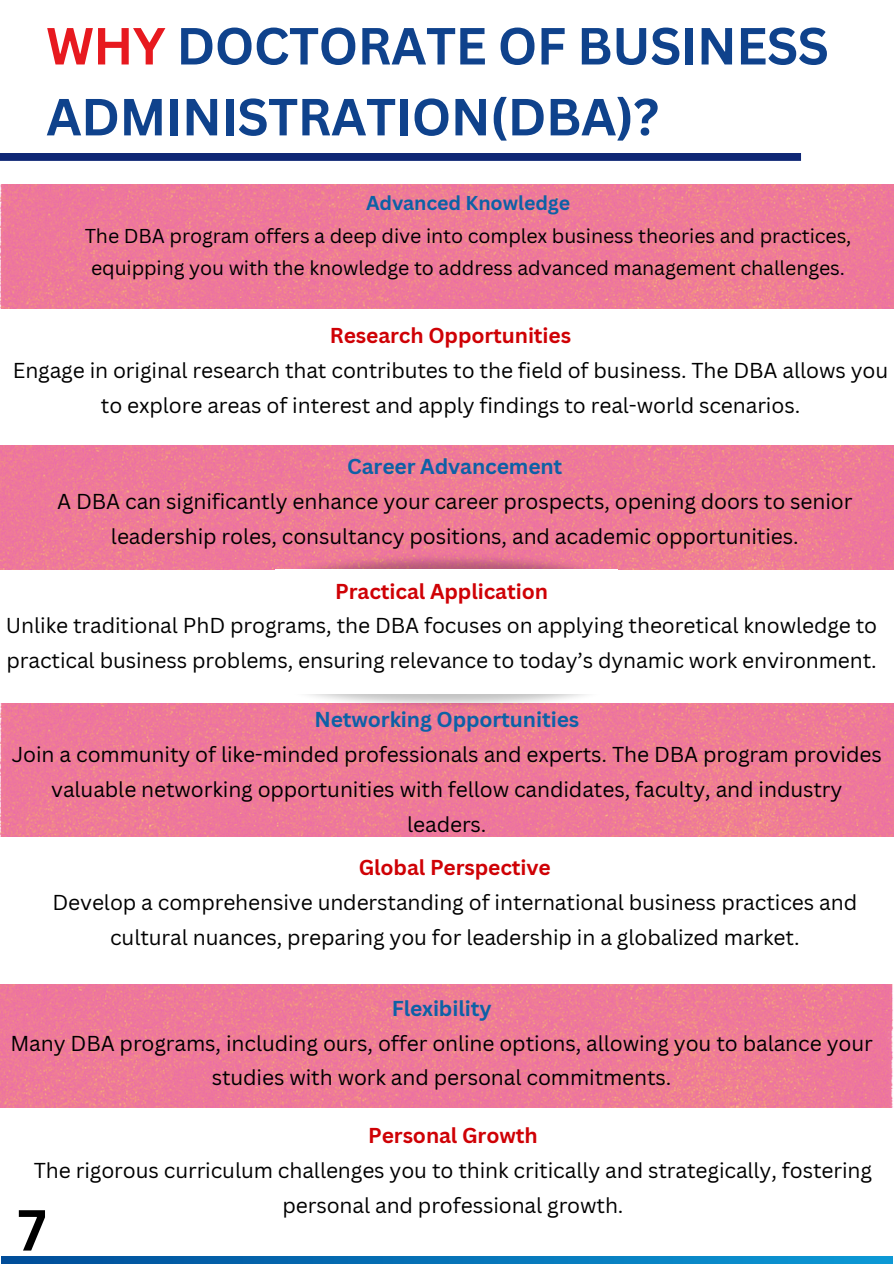
<style>
.page{position:relative;width:894px;height:1264px;background:#fff}
.page>*{position:absolute;margin:0;border:0;box-sizing:border-box;transform-origin:0 0}
.t1{font:700 56.55px "Canva Sans";color:#000}
.t2{font:700 51px/70.8px "Canva Sans";letter-spacing:-.01em;color:#0f428c}
.t3{font:21px/34.8px "Canva Sans";letter-spacing:-.005em;color:#000;text-align:center}
.t4{font:700 21px "Canva Sans";letter-spacing:-.005em;color:#cf0105}
.t5{font:700 21px "Canva Sans";letter-spacing:-.005em;color:#0d61a6}
.t6{font:19.5px/32.5px "Canva Sans";letter-spacing:-.005em;color:#000;text-align:center}
.t7{font:700 19.5px "Canva Sans";letter-spacing:-.005em;color:#0d61a6}
.s1{color:#e7191f}
</style>
<div class="page">
<svg style="left:1px;top:1256px;width:891px;height:7px;background:#0673b7"></svg>
<div style="left:0;top:153px;width:800px;height:8px;background:#0f2775"></div>
<img style="left:0;top:446px;width:893px;height:123px">
<img style="left:0;top:703px;width:893px;height:133px">
<img style="left:268px;top:694px;width:356px;height:33px">
<img style="left:268px;top:537px;width:356px;height:33px">
<div style="left:275px;top:569px;width:342px;height:125px;background:#fff"></div>
<img style="left:0;top:185px;width:893px;height:123px">
<img style="left:0;top:984px;width:893px;height:123px">
<p class="t2" style="left:46px;top:9px;width:784px"><span class="s1">WHY</span> DOCTORATE OF BUSINESS<br>ADMINISTRATION(DBA)?</p>
<p class="t7" style="left:366px;top:189px;width:205px">Advanced Knowledge</p>
<p class="t6" style="left:85px;top:219px;width:768px">The DBA program offers a deep dive into complex business theories and practices, equipping you with the knowledge to address advanced management challenges.</p>
<p class="t4" style="left:330px;top:320px;width:243px">Research Opportunities</p>
<p class="t3" style="left:13px;top:352px;width:876px">Engage in original research that contributes to the field of business. The DBA allows you to explore areas of interest and apply findings to real-world scenarios.</p>
<h1 class="t5" style="left:347px;top:451px;width:216px">Career Advancement</h1>
<p class="t3" style="left:57px;top:483px;width:796px">A DBA can significantly enhance your career prospects, opening doors to senior leadership roles, consultancy positions, and academic opportunities.</p>
<p class="t4" style="left:335px;top:576px;width:214px">Practical Application</p>
<p class="t3" style="left:6px;top:608px;width:872px;text-align:left">Unlike traditional PhD programs, the DBA focuses on applying theoretical knowledge to practical business problems, ensuring relevance to today’s dynamic work environment.</p>
<p class="t5" style="left:314px;top:705px;width:266px">Networking Opportunities</p>
<p class="t3" style="left:12px;top:736px;width:871px">Join a community of like-minded professionals and experts. The DBA program provides valuable networking opportunities with fellow candidates, faculty, and industry leaders.</p>
<p class="t4" style="left:358px;top:852px;width:194px">Global Perspective</p>
<p class="t3" style="left:52px;top:884px;width:806px">Develop a comprehensive understanding of international business practices and cultural nuances, preparing you for leadership in a globalized market.</p>
<p class="t5" style="left:391px;top:993px;width:101px">Flexibility</p>
<p class="t3" style="left:10px;top:1024px;width:863px">Many DBA programs, including ours, offer online options, allowing you to balance your studies with work and personal commitments.</p>
<p class="t4" style="left:368px;top:1120px;width:171px">Personal Growth</p>
<p class="t3" style="left:34px;top:1152px;width:839px">The rigorous curriculum challenges you to think critically and strategically, fostering personal and professional growth.</p>
<p class="t1" style="left:18px;top:1190px;width:30px">7</p>
</div>
